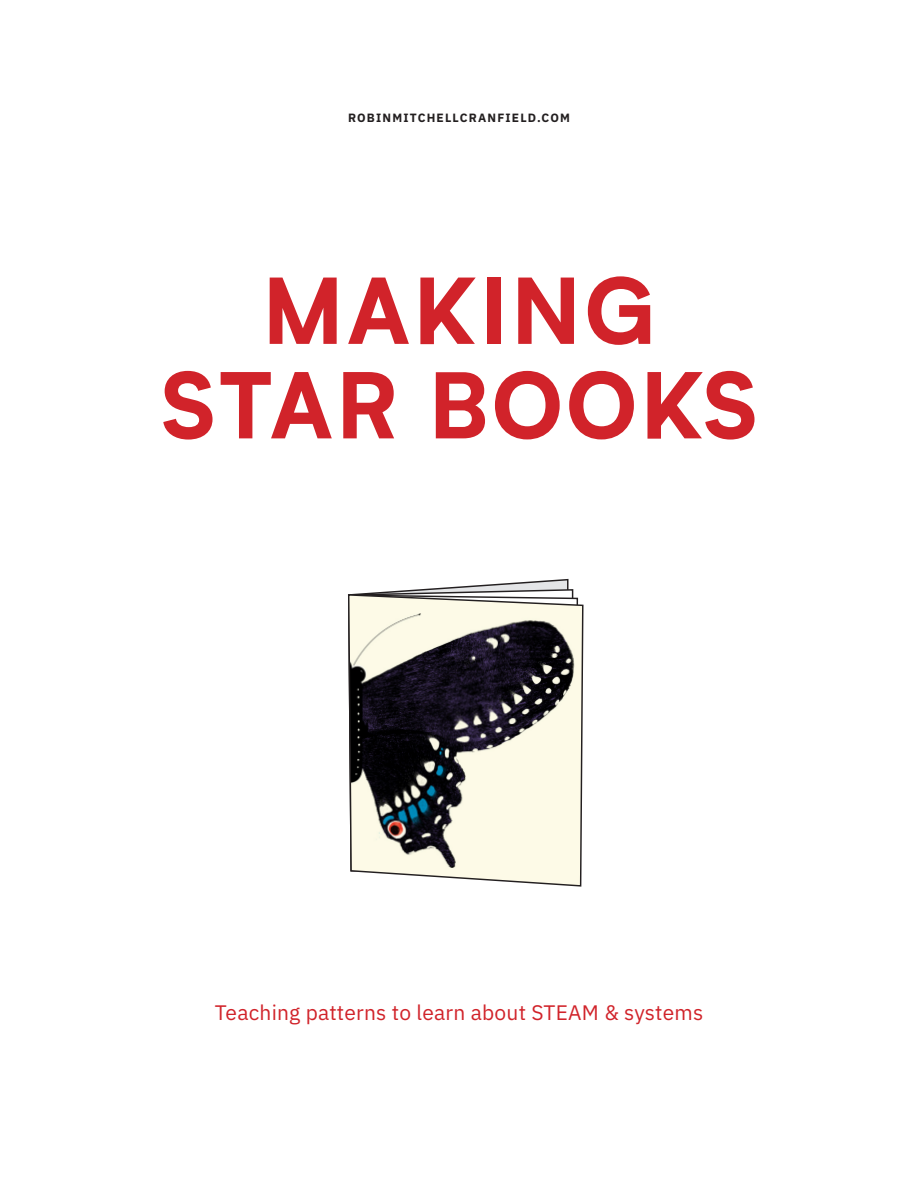
<style>
.page{position:relative;width:918px;height:1188px;background:#fff}
.page>*{position:absolute;margin:0;border:0;box-sizing:border-box;transform-origin:0 0}
.t1{font:800 90px/94.5px "Biotif";letter-spacing:.04em;color:#d1232a;text-align:center}
.main{font:21px "IBM Plex Sans";letter-spacing:.01em;color:#d1232a}
.biblio{font:700 12px "IBM Plex Sans";letter-spacing:.1em;color:#231f20}
</style>
<div class="page">
<svg style="left:438px;top:578px;width:131px;height:10px"></svg>
<svg style="left:348px;top:593px;width:236px;height:294px;background:#97958f"></svg>
<p class="biblio" style="left:348px;top:108px;width:223px">ROBINMITCHELLCRANFIELD.COM</p>
<p class="t1" style="left:161px;top:259px;width:598px">MAKING<br>STAR BOOKS</p>
<p class="main" style="left:215px;top:997px;width:490px">Teaching patterns to learn about STEAM &amp; systems</p>
</div>
